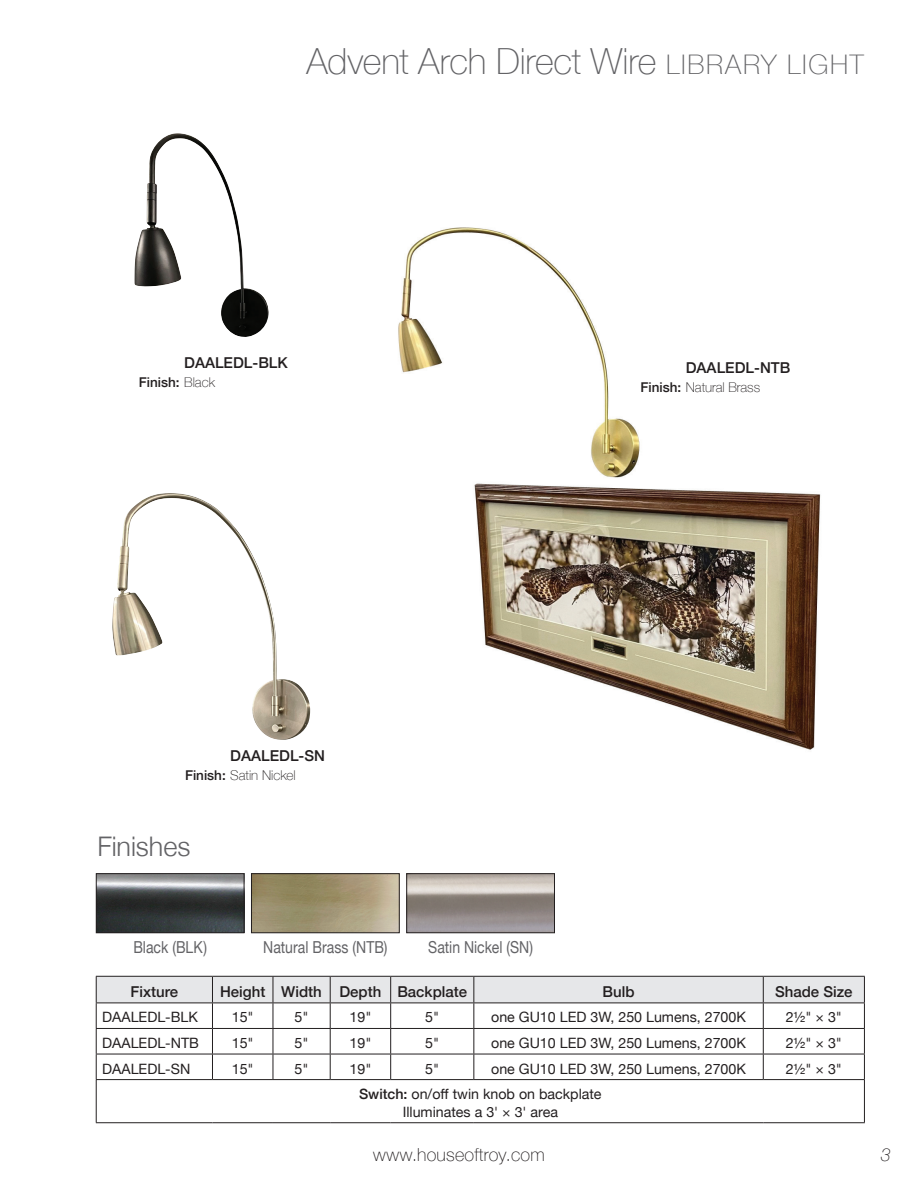
<style>
.page{position:relative;width:918px;height:1188px;background:#fff}
.page>*{position:absolute;margin:0;border:0;box-sizing:border-box;transform-origin:0 0}
.Collection-Heads{font:100 36px "Helvetica Neue";letter-spacing:-.005em;color:#636366}
.PL-new-head{font:300 27px "Helvetica Neue";color:#636366}
.t1{font:100 18px "Helvetica Neue";letter-spacing:.01em;color:#231f20}
.t2{font:italic 100 18px "Helvetica Neue";color:#231f20}
.PL-new-finish-numbers{font:16.5px "Helvetica Neue";color:#636366;scale:.85 1}
.Lamp-Specs{font:500 15px "Helvetica Neue";color:#231f20}
.table-text{font:14.25px "Helvetica Neue";color:#231f20}
.Lamp-Specs-2{font:100 13.5px "Helvetica Neue";color:#231f20}
.Lamp-Specs-3{font:500 13.5px "Helvetica Neue";color:#231f20}
.s1{font-size:27px}
.s2{font-weight:100}
.s3{font-weight:500}
</style>
<div class="page">
<svg style="left:96px;top:976px;width:769px;height:103px"></svg>
<hr style="left:96px;top:1079px;width:116px;height:1px;background:#231f20">
<hr style="left:96px;top:1080px;width:1px;height:42px;background:#231f20">
<hr style="left:212px;top:1079px;width:61px;height:1px;background:#231f20">
<hr style="left:273px;top:1079px;width:57px;height:1px;background:#231f20">
<hr style="left:330px;top:1079px;width:61px;height:1px;background:#231f20">
<hr style="left:391px;top:1079px;width:83px;height:1px;background:#231f20">
<hr style="left:474px;top:1079px;width:289px;height:1px;background:#231f20">
<hr style="left:763px;top:1079px;width:102px;height:1px;background:#231f20">
<hr style="left:864px;top:1080px;width:1px;height:42px;background:#231f20">
<hr style="left:96px;top:1122px;width:116px;height:1px;background:#231f20">
<hr style="left:212px;top:1122px;width:61px;height:1px;background:#231f20">
<hr style="left:273px;top:1122px;width:57px;height:1px;background:#231f20">
<hr style="left:330px;top:1122px;width:61px;height:1px;background:#231f20">
<hr style="left:391px;top:1122px;width:83px;height:1px;background:#231f20">
<hr style="left:474px;top:1122px;width:289px;height:1px;background:#231f20">
<hr style="left:763px;top:1122px;width:102px;height:1px;background:#231f20">
<img style="left:134px;top:133px;width:135px;height:204px">
<img style="left:112px;top:493px;width:199px;height:247px">
<img style="left:98px;top:875px;width:144px;height:56px">
<div style="left:96px;top:873px;width:148px;height:60px;border:1px solid #231f20"></div>
<img style="left:253px;top:875px;width:145px;height:56px">
<div style="left:251px;top:873px;width:149px;height:60px;border:1px solid #231f20"></div>
<div style="left:406px;top:873px;width:149px;height:60px;border:1px solid #231f20"></div>
<img style="left:398px;top:227px;width:423px;height:523px">
<p class="Collection-Heads" style="left:307px;top:34px;width:559px">Advent Arch Direct Wire <span class="s1">LIBRARY LIGHT</span></p>
<p class="Lamp-Specs" style="left:184px;top:351px;width:105px">DAALEDL-BLK</p>
<p class="Lamp-Specs-3" style="left:139px;top:372px;width:78px">Finish: <span class="s2">Black</span></p>
<p class="Lamp-Specs" style="left:686px;top:356px;width:106px">DAALEDL-NTB</p>
<p class="Lamp-Specs-2" style="left:641px;top:377px;width:121px"><span class="s3">Finish:</span> Natural Brass</p>
<p class="Lamp-Specs" style="left:230px;top:743px;width:96px">DAALEDL-SN</p>
<p class="Lamp-Specs-2" style="left:185px;top:765px;width:112px"><span class="s3">Finish:</span> Satin Nickel</p>
<p class="PL-new-head" style="left:97px;top:825px;width:95px">Finishes</p>
<p class="PL-new-finish-numbers" style="left:133px;top:935px;width:88px">Black (BLK)</p>
<p class="PL-new-finish-numbers" style="left:263px;top:935px;width:148px">Natural Brass (NTB)</p>
<p class="PL-new-finish-numbers" style="left:428px;top:935px;width:125px">Satin Nickel (SN)</p>
<p class="Lamp-Specs" style="left:131px;top:979px;width:49px">Fixture</p>
<p class="Lamp-Specs" style="left:220px;top:979px;width:47px">Height</p>
<p class="Lamp-Specs" style="left:281px;top:979px;width:42px">Width</p>
<p class="Lamp-Specs" style="left:339px;top:979px;width:43px">Depth</p>
<p class="Lamp-Specs" style="left:397px;top:979px;width:71px">Backplate</p>
<p class="Lamp-Specs" style="left:603px;top:979px;width:33px">Bulb</p>
<p class="Lamp-Specs" style="left:775px;top:979px;width:79px">Shade Size</p>
<p class="table-text" style="left:102px;top:1007px;width:97px">DAALEDL-BLK</p>
<p class="table-text" style="left:232px;top:1007px;width:23px">15"</p>
<p class="table-text" style="left:295px;top:1007px;width:15px">5"</p>
<p class="table-text" style="left:349px;top:1007px;width:23px">19"</p>
<p class="table-text" style="left:425px;top:1007px;width:15px">5"</p>
<p class="table-text" style="left:491px;top:1007px;width:256px">one GU10 LED 3W, 250 Lumens, 2700K</p>
<p class="table-text" style="left:786px;top:1007px;width:58px">2½" × 3"</p>
<p class="table-text" style="left:102px;top:1033px;width:98px">DAALEDL-NTB</p>
<p class="table-text" style="left:232px;top:1033px;width:23px">15"</p>
<p class="table-text" style="left:295px;top:1033px;width:15px">5"</p>
<p class="table-text" style="left:349px;top:1033px;width:23px">19"</p>
<p class="table-text" style="left:425px;top:1033px;width:15px">5"</p>
<p class="table-text" style="left:491px;top:1033px;width:256px">one GU10 LED 3W, 250 Lumens, 2700K</p>
<p class="table-text" style="left:786px;top:1033px;width:58px">2½" × 3"</p>
<p class="table-text" style="left:102px;top:1058px;width:90px">DAALEDL-SN</p>
<p class="table-text" style="left:232px;top:1058px;width:23px">15"</p>
<p class="table-text" style="left:295px;top:1058px;width:15px">5"</p>
<p class="table-text" style="left:349px;top:1058px;width:23px">19"</p>
<p class="table-text" style="left:425px;top:1058px;width:15px">5"</p>
<p class="table-text" style="left:491px;top:1058px;width:256px">one GU10 LED 3W, 250 Lumens, 2700K</p>
<p class="table-text" style="left:786px;top:1058px;width:58px">2½" × 3"</p>
<p class="table-text" style="left:359px;top:1084px;width:244px"><span class="s3">Switch:</span> on/off twin knob on backplate</p>
<p class="table-text" style="left:403px;top:1101px;width:157px">Illuminates a 3' × 3' area</p>
<p class="t1" style="left:373px;top:1141px;width:173px">www.houseoftroy.com</p>
<p class="t2" style="left:881px;top:1141px;width:12px">3</p>
</div>
